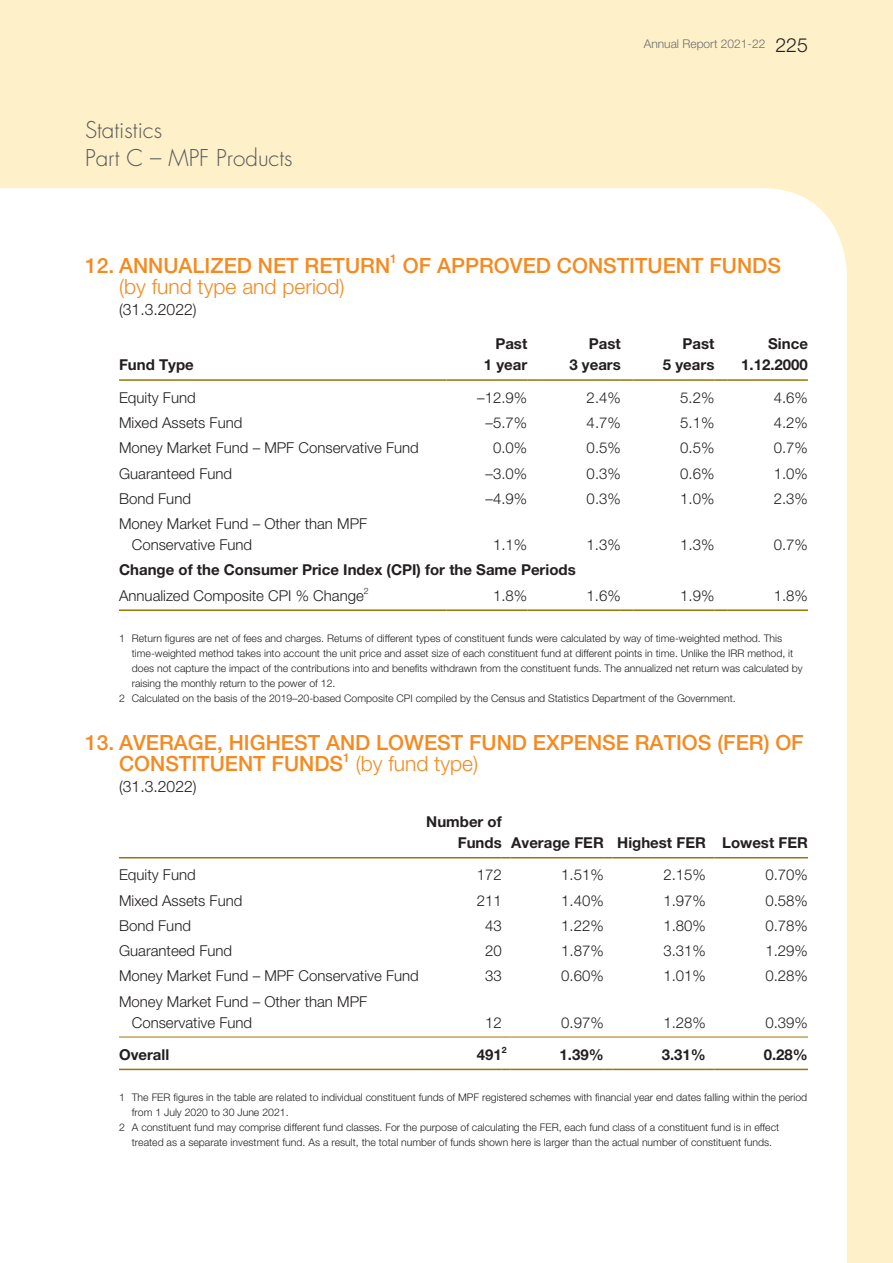
<style>
.page{position:relative;width:893px;height:1263px;background:#fef0c9}
.page>*{position:absolute;margin:0;border:0;box-sizing:border-box;transform-origin:0 0}
.t1{font:300 22.5px/28.5px "Futura Std";color:#57585a}
.t2{font:500 21px "Helvetica Neue LT Std";color:#f6891f}
.t3{font:300 21px "Helvetica Neue LT Std";color:#f6891f}
.t4{font:300 15.75px "Helvetica Neue LT Std";color:#231f20}
.t5{font:300 15px/21px "Helvetica Neue LT Std";color:#231f20}
.t6{font:700 15px/21px "Helvetica Neue LT Std";color:#231f20;text-align:right}
.t7{font:500 12.3px "Helvetica Neue LT Std";color:#f6891f}
.t8{font:300 12px "Helvetica Neue LT Std";color:#6c6d70}
.t9{font:300 10.5px "Helvetica Neue LT Std";color:#231f20}
.s1{font-size:19.5px;color:#231f20}
.s2{font-weight:300}
</style>
<div class="page">
<div style="left:0;top:188px;width:847px;height:1075px;background:#fff"></div>
<hr style="left:119px;top:609px;width:327px;height:2px;background:#9c7302">
<hr style="left:446px;top:609px;width:81px;height:2px;background:#9c7302">
<svg style="left:527px;top:609px;width:13px;height:2px"></svg>
<hr style="left:540px;top:609px;width:81px;height:2px;background:#9c7302">
<svg style="left:621px;top:609px;width:13px;height:2px"></svg>
<hr style="left:634px;top:609px;width:80px;height:2px;background:#9c7302">
<svg style="left:714px;top:609px;width:13px;height:2px"></svg>
<hr style="left:727px;top:609px;width:81px;height:2px;background:#9c7302">
<hr style="left:119px;top:379px;width:327px;height:2px;background:#9c7302">
<hr style="left:446px;top:379px;width:81px;height:2px;background:#9c7302">
<svg style="left:527px;top:379px;width:13px;height:2px"></svg>
<hr style="left:540px;top:379px;width:81px;height:2px;background:#9c7302">
<svg style="left:621px;top:379px;width:13px;height:2px"></svg>
<hr style="left:634px;top:379px;width:80px;height:2px;background:#9c7302">
<svg style="left:714px;top:379px;width:13px;height:2px"></svg>
<hr style="left:727px;top:379px;width:81px;height:2px;background:#9c7302">
<hr style="left:119px;top:1037px;width:302px;height:1px;background:#9c7302">
<hr style="left:421px;top:1037px;width:81px;height:1px;background:#9c7302">
<hr style="left:510px;top:1037px;width:94px;height:1px;background:#9c7302">
<hr style="left:612px;top:1037px;width:94px;height:1px;background:#9c7302">
<hr style="left:714px;top:1037px;width:94px;height:1px;background:#9c7302">
<hr style="left:119px;top:1069px;width:302px;height:1px;background:#9c7302">
<hr style="left:421px;top:1069px;width:81px;height:1px;background:#9c7302">
<hr style="left:510px;top:1069px;width:94px;height:1px;background:#9c7302">
<hr style="left:612px;top:1069px;width:94px;height:1px;background:#9c7302">
<hr style="left:714px;top:1069px;width:94px;height:1px;background:#9c7302">
<hr style="left:119px;top:857px;width:302px;height:1px;background:#9c7302">
<hr style="left:421px;top:857px;width:81px;height:1px;background:#9c7302">
<hr style="left:510px;top:857px;width:94px;height:1px;background:#9c7302">
<hr style="left:612px;top:857px;width:94px;height:1px;background:#9c7302">
<hr style="left:714px;top:857px;width:94px;height:1px;background:#9c7302">
<h1 class="t1" style="left:85px;top:116px;width:209px">Statistics<br>Part C – MPF Products</h1>
<p class="t8" style="left:644px;top:36px;width:166px">Annual Report 2021-22 <span class="s1">225</span></p>
<h2 class="t2" style="left:85px;top:253px;width:62px">12. ANNUALI</h2>
<h2 class="t2" style="left:210px;top:253px;width:124px">ZED NET RETURN</h2>
<p class="t7" style="left:390px;top:251px;width:8px">1</p>
<h2 class="t2" style="left:403px;top:253px;width:64px">OF APPROVED</h2>
<h2 class="t2" style="left:557px;top:253px;width:30px">CONSTITUENT</h2>
<h2 class="t2" style="left:709px;top:253px;width:28px">FUNDS</h2>
<h2 class="t3" style="left:119px;top:273px;width:227px">(by fund type and period)</h2>
<h3 class="t4" style="left:119px;top:299px;width:79px">(31.3.2022)</h3>
<h3 class="t6" style="left:119px;top:354px;width:76px">Fund Type</h3>
<h3 class="t6" style="left:484px;top:333px;width:45px">Past<br>1 year</h3>
<h3 class="t6" style="left:569px;top:333px;width:53px">Past<br>3 years</h3>
<h3 class="t6" style="left:663px;top:333px;width:53px">Past<br>5 years</h3>
<h3 class="t6" style="left:741px;top:333px;width:68px">Since<br>1.12.2000</h3>
<h3 class="t5" style="left:119px;top:387px;width:78px">Equity Fund</h3>
<h3 class="t5" style="left:477px;top:387px;width:52px">–12.9%</h3>
<h3 class="t5" style="left:587px;top:387px;width:36px">2.4%</h3>
<h3 class="t5" style="left:680px;top:387px;width:36px">5.2%</h3>
<h3 class="t5" style="left:774px;top:387px;width:36px">4.6%</h3>
<h3 class="t5" style="left:119px;top:412px;width:125px">Mixed Assets Fund</h3>
<h3 class="t5" style="left:486px;top:412px;width:43px">–5.7%</h3>
<h3 class="t5" style="left:587px;top:412px;width:36px">4.7%</h3>
<h3 class="t5" style="left:680px;top:412px;width:36px">5.1%</h3>
<h3 class="t5" style="left:774px;top:412px;width:36px">4.2%</h3>
<h3 class="t5" style="left:119px;top:437px;width:301px">Money Market Fund – MPF Conservative Fund</h3>
<h3 class="t5" style="left:493px;top:437px;width:36px">0.0%</h3>
<h3 class="t5" style="left:587px;top:437px;width:36px">0.5%</h3>
<h3 class="t5" style="left:680px;top:437px;width:36px">0.5%</h3>
<h3 class="t5" style="left:774px;top:437px;width:36px">0.7%</h3>
<h3 class="t5" style="left:119px;top:462px;width:115px">Guaranteed Fund</h3>
<h3 class="t5" style="left:486px;top:462px;width:43px">–3.0%</h3>
<h3 class="t5" style="left:587px;top:462px;width:36px">0.3%</h3>
<h3 class="t5" style="left:680px;top:462px;width:36px">0.6%</h3>
<h3 class="t5" style="left:774px;top:462px;width:36px">1.0%</h3>
<h3 class="t5" style="left:119px;top:488px;width:73px">Bond Fund</h3>
<h3 class="t5" style="left:486px;top:488px;width:43px">–4.9%</h3>
<h3 class="t5" style="left:587px;top:488px;width:36px">0.3%</h3>
<h3 class="t5" style="left:680px;top:488px;width:36px">1.0%</h3>
<h3 class="t5" style="left:774px;top:488px;width:36px">2.3%</h3>
<h3 class="t5" style="left:132px;top:513px;width:237px;text-indent:-13px">Money Market Fund – Other than MPF<br>Conservative Fund</h3>
<h3 class="t5" style="left:493px;top:534px;width:36px">1.1%</h3>
<h3 class="t5" style="left:587px;top:534px;width:36px">1.3%</h3>
<h3 class="t5" style="left:680px;top:534px;width:36px">1.3%</h3>
<h3 class="t5" style="left:774px;top:534px;width:36px">0.7%</h3>
<h3 class="t6" style="left:119px;top:557px;width:458px;line-height:25.2px;text-align:left">Change of the Consumer Price Index (CPI) for the Same Periods<br><span class="s2">Annualized Composite CPI % Change</span><sup>2</sup></h3>
<h3 class="t5" style="left:493px;top:584px;width:36px">1.8%</h3>
<h3 class="t5" style="left:587px;top:584px;width:36px">1.6%</h3>
<h3 class="t5" style="left:680px;top:584px;width:36px">1.9%</h3>
<h3 class="t5" style="left:774px;top:584px;width:36px">1.8%</h3>
<p class="t9" style="left:119px;top:632px;width:665px">1 Return figures are net of fees and charges. Returns of different types of constituent funds were calculated by way of time-weighted method. This</p>
<p class="t9" style="left:132px;top:647px;width:663px">time-weighted method takes into account the unit price and asset size of each constituent fund at different points in time. Unlike the IRR method, it</p>
<p class="t9" style="left:132px;top:662px;width:672px">does not capture the impact of the contributions into and benefits withdrawn from the constituent funds. The annualized net return was calculated by</p>
<p class="t9" style="left:132px;top:677px;width:205px">raising the monthly return to the power of 12.</p>
<p class="t9" style="left:119px;top:692px;width:618px">2 Calculated on the basis of the 2019–20-based Composite CPI compiled by the Census and Statistics Department of the Government.</p>
<h2 class="t2" style="left:85px;top:730px;width:63px">13. AVERAGE</h2>
<h2 class="t2" style="left:217px;top:730px;width:41px">, HIGHEST</h2>
<h2 class="t2" style="left:326px;top:730px;width:16px">AND</h2>
<h2 class="t2" style="left:376px;top:730px;width:62px">LOWEST</h2>
<h2 class="t2" style="left:469px;top:730px;width:28px">FUND</h2>
<h2 class="t2" style="left:533px;top:730px;width:28px">EXPENSE</h2>
<h2 class="t2" style="left:635px;top:730px;width:29px">RATIOS</h2>
<h2 class="t2" style="left:717px;top:730px;width:73px">(FER) OF</h2>
<h2 class="t2" style="left:119px;top:751px;width:30px">CONSTITUENT</h2>
<h2 class="t2" style="left:272px;top:751px;width:28px">FUNDS</h2>
<h2 class="t3" style="left:343px;top:751px;width:137px"><sup>1</sup> (by fund type)</h2>
<h3 class="t4" style="left:119px;top:777px;width:79px">(31.3.2022)</h3>
<h3 class="t6" style="left:458px;top:811px;width:352px;text-align:left;text-indent:-32px">Number of<br>Funds Average FER Highest FER Lowest FER</h3>
<h3 class="t5" style="left:119px;top:864px;width:78px">Equity Fund</h3>
<h3 class="t5" style="left:477px;top:864px;width:27px">172</h3>
<h3 class="t5" style="left:561px;top:864px;width:44px">1.51%</h3>
<h3 class="t5" style="left:663px;top:864px;width:44px">2.15%</h3>
<h3 class="t5" style="left:765px;top:864px;width:44px">0.70%</h3>
<h3 class="t5" style="left:119px;top:889px;width:125px">Mixed Assets Fund</h3>
<h3 class="t5" style="left:477px;top:889px;width:27px">211</h3>
<h3 class="t5" style="left:561px;top:889px;width:44px">1.40%</h3>
<h3 class="t5" style="left:663px;top:889px;width:44px">1.97%</h3>
<h3 class="t5" style="left:765px;top:889px;width:44px">0.58%</h3>
<h3 class="t5" style="left:119px;top:915px;width:73px">Bond Fund</h3>
<h3 class="t5" style="left:485px;top:915px;width:18px">43</h3>
<h3 class="t5" style="left:561px;top:915px;width:44px">1.22%</h3>
<h3 class="t5" style="left:663px;top:915px;width:44px">1.80%</h3>
<h3 class="t5" style="left:765px;top:915px;width:44px">0.78%</h3>
<h3 class="t5" style="left:119px;top:940px;width:115px">Guaranteed Fund</h3>
<h3 class="t5" style="left:485px;top:940px;width:18px">20</h3>
<h3 class="t5" style="left:561px;top:940px;width:44px">1.87%</h3>
<h3 class="t5" style="left:663px;top:940px;width:44px">3.31%</h3>
<h3 class="t5" style="left:765px;top:940px;width:44px">1.29%</h3>
<h3 class="t5" style="left:119px;top:965px;width:301px">Money Market Fund – MPF Conservative Fund</h3>
<h3 class="t5" style="left:485px;top:965px;width:18px">33</h3>
<h3 class="t5" style="left:561px;top:965px;width:44px">0.60%</h3>
<h3 class="t5" style="left:663px;top:965px;width:44px">1.01%</h3>
<h3 class="t5" style="left:765px;top:965px;width:44px">0.28%</h3>
<h3 class="t5" style="left:132px;top:990px;width:237px;text-indent:-13px">Money Market Fund – Other than MPF<br>Conservative Fund</h3>
<h3 class="t5" style="left:485px;top:1011px;width:18px">12</h3>
<h3 class="t5" style="left:561px;top:1011px;width:44px">0.97%</h3>
<h3 class="t5" style="left:663px;top:1011px;width:44px">1.28%</h3>
<h3 class="t5" style="left:765px;top:1011px;width:44px">0.39%</h3>
<h3 class="t6" style="left:119px;top:1043px;width:52px">Overall</h3>
<h3 class="t6" style="left:477px;top:1043px;width:31px">491<sup>2</sup></h3>
<h3 class="t6" style="left:560px;top:1043px;width:46px">1.39%</h3>
<h3 class="t6" style="left:662px;top:1043px;width:46px">3.31%</h3>
<h3 class="t6" style="left:764px;top:1043px;width:46px">0.28%</h3>
<p class="t9" style="left:119px;top:1091px;width:690px">1 The FER figures in the table are related to individual constituent funds of MPF registered schemes with financial year end dates falling within the period</p>
<p class="t9" style="left:132px;top:1106px;width:158px">from 1 July 2020 to 30 June 2021.</p>
<p class="t9" style="left:119px;top:1121px;width:662px">2 A constituent fund may comprise different fund classes. For the purpose of calculating the FER, each fund class of a constituent fund is in effect</p>
<p class="t9" style="left:132px;top:1136px;width:642px">treated as a separate investment fund. As a result, the total number of funds shown here is larger than the actual number of constituent funds.</p>
</div>
